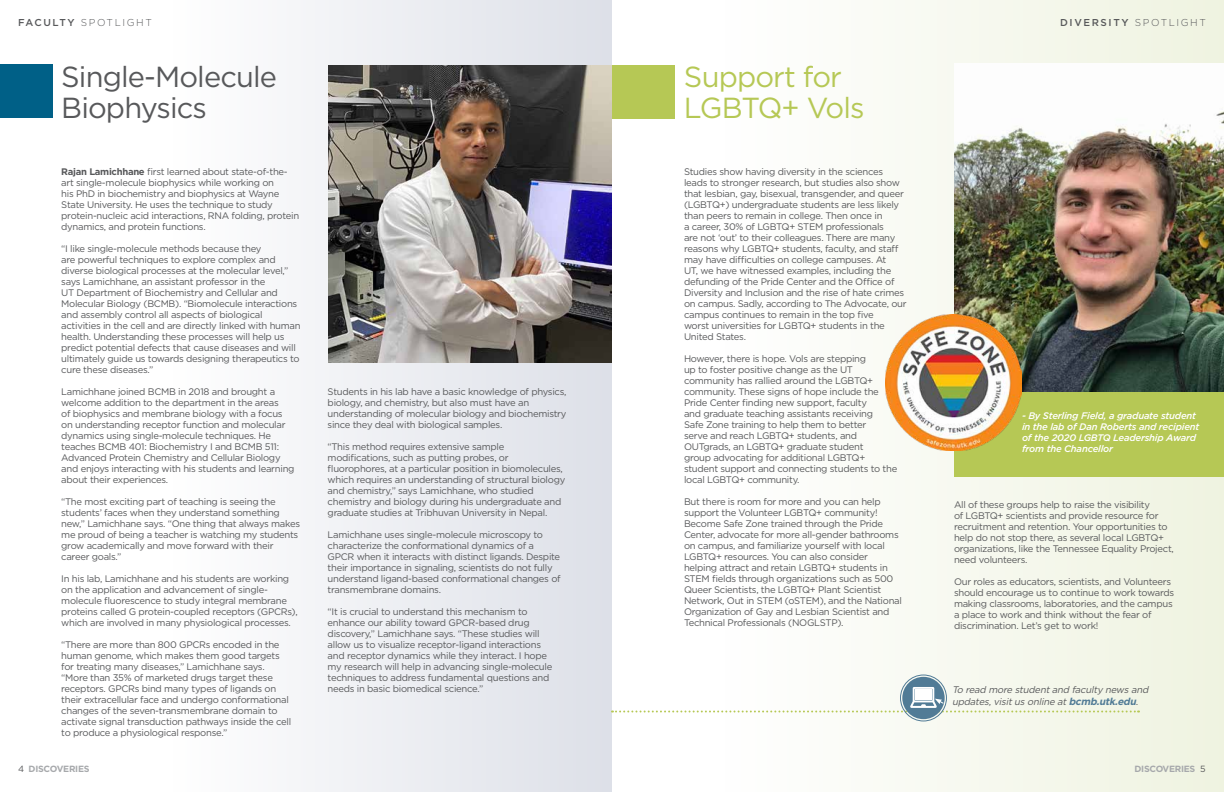
<style>
.page{position:relative;width:1224px;height:792px;background:#fff}
.page>*{position:absolute;margin:0;border:0;box-sizing:border-box;transform-origin:0 0}
.t1{font:29px/31px "Gotham";letter-spacing:-.03em;color:#58595b}
.t2{font:29px/31px "Gotham";letter-spacing:-.03em;color:#b6c855}
.t3{font:500 10px "Gotham";letter-spacing:.16em;color:#58595b}
.t4{font:300 10px "Gotham";letter-spacing:.16em;color:#58595b}
.t5{font:9.5px/11px "Gotham";letter-spacing:-.03em;color:#58595b}
.t6{font:italic 500 9.5px/11px "Gotham";letter-spacing:-.02em;color:#fff}
.t7{font:italic 9.5px/12px "Gotham";color:#58595b}
.t8{font:700 9px "Gotham";letter-spacing:-.03em;color:#a7a9ac}
.s1{font-weight:500}
.s2{font-weight:300}
.s3{font-weight:700}
.s4{font-weight:400;color:#58595b}
.s5{font-weight:700;font-size:10px;color:#517b96}
</style>
<div class="page">
<div style="left:171px;top:0;width:441px;height:792px;background:linear-gradient(to right,#fff,#dcdfe7)"></div>
<div style="left:723px;top:0;width:501px;height:792px;background:linear-gradient(to right,#fefefe,#eff3e0)"></div>
<div style="left:954px;top:304px;width:270px;height:173px;background:#b6c855"></div>
<div style="left:0;top:64px;width:52px;height:54px;background:#006087"></div>
<div style="left:612px;top:65px;width:63px;height:54px;background:#b6c855"></div>
<img style="left:954px;top:63px;width:270px;height:329px">
<img style="left:328px;top:66px;width:284px;height:296px">
<div style="left:902px;top:677px;width:43px;height:42px;background:#517b96;border-radius:50%"></div>
<div style="left:900px;top:675px;width:47px;height:46px;border:1px solid #517b96;border-radius:50%"></div>
<svg style="left:612px;top:687px;width:527px;height:26px"></svg>
<img style="left:886px;top:315px;width:136px;height:136px">
<p class="t4" style="left:18px;top:16px;width:135px"><span class="s1">FACULTY</span> SPOTLIGHT</p>
<p class="t3" style="left:1060px;top:16px;width:147px">DIVERSITY <span class="s2">SPOTLIGHT</span></p>
<h1 class="t1" style="left:61px;top:61px;width:217px">Single-Molecule<br>Biophysics</h1>
<h1 class="t2" style="left:684px;top:61px;width:182px">Support for<br>LGBTQ+ Vols</h1>
<p class="t5" style="left:61px;top:166px;width:239px"><span class="s3">Rajan Lamichhane</span> first learned about state-of-the&shy;art single-molecule biophysics while working on<br>his PhD in biochemistry and biophysics at Wayne State University. He uses the technique to study protein-nucleic acid interactions, RNA folding, protein dynamics, and protein functions.</p>
<p class="t5" style="left:61px;top:243px;width:241px">“I like single-molecule methods because they<br>are powerful techniques to explore complex and diverse biological processes at the molecular level,” says Lamichhane, an assistant professor in the<br>UT Department of Biochemistry and Cellular and Molecular Biology (BCMB). “Biomolecule interactions and assembly control all aspects of biological activities in the cell and are directly linked with human health. Understanding these processes will help us predict potential defects that cause diseases and will ultimately guide us towards designing therapeutics to cure these diseases.”</p>
<p class="t5" style="left:61px;top:386px;width:235px">Lamichhane joined BCMB in 2018 and brought a welcome addition to the department in the areas<br>of biophysics and membrane biology with a focus on understanding receptor function and molecular dynamics using single-molecule techniques. He teaches BCMB 401: Biochemistry I and BCMB 511:<br>Advanced Protein Chemistry and Cellular Biology and enjoys interacting with his students and learning about their experiences.</p>
<p class="t5" style="left:61px;top:496px;width:240px">“The most exciting part of teaching is seeing the students’ faces when they understand something new,” Lamichhane says. “One thing that always makes me proud of being a teacher is watching my students grow academically and move forward with their career goals.”</p>
<p class="t5" style="left:61px;top:573px;width:238px">In his lab, Lamichhane and his students are working on the application and advancement of single&shy;molecule fluorescence to study integral membrane proteins called G protein-coupled receptors (GPCRs), which are involved in many physiological processes.</p>
<p class="t5" style="left:61px;top:639px;width:231px">“There are more than 800 GPCRs encoded in the human genome, which makes them good targets for treating many diseases,” Lamichhane says. “More than 35% of marketed drugs target these receptors. GPCRs bind many types of ligands on their extracellular face and undergo conformational changes of the seven-transmembrane domain to activate signal transduction pathways inside the cell to produce a physiological response.”</p>
<p class="t8" style="left:18px;top:763px;width:73px"><span class="s4">4</span> DISCOVERIES</p>
<p class="t5" style="left:328px;top:386px;width:240px">Students in his lab have a basic knowledge of physics, biology, and chemistry, but also must have an understanding of molecular biology and biochemistry since they deal with biological samples.</p>
<p class="t5" style="left:328px;top:441px;width:239px">“This method requires extensive sample modifications, such as putting probes, or fluorophores, at a particular position in biomolecules, which requires an understanding of structural biology and chemistry,” says Lamichhane, who studied chemistry and biology during his undergraduate and graduate studies at Tribhuvan University in Nepal.</p>
<p class="t5" style="left:328px;top:529px;width:235px">Lamichhane uses single-molecule microscopy to characterize the conformational dynamics of a GPCR when it interacts with distinct ligands. Despite their importance in signaling, scientists do not fully understand ligand-based conformational changes of transmembrane domains.</p>
<p class="t5" style="left:328px;top:606px;width:226px">“It is crucial to understand this mechanism to enhance our ability toward GPCR-based drug discovery,” Lamichhane says. “These studies will allow us to visualize receptor-ligand interactions and receptor dynamics while they interact. I hope my research will help in advancing single-molecule techniques to address fundamental questions and needs in basic biomedical science.”</p>
<p class="t5" style="left:684px;top:166px;width:224px">Studies show having diversity in the sciences leads to stronger research, but studies also show that lesbian, gay, bisexual, transgender, and queer (LGBTQ+) undergraduate students are less likely than peers to remain in college. Then once in<br>a career, 30% of LGBTQ+ STEM professionals<br>are not ‘out’ to their colleagues. There are many reasons why LGBTQ+ students, faculty, and staff may have difficulties on college campuses. At<br>UT, we have witnessed examples, including the defunding of the Pride Center and the Office of Diversity and Inclusion and the rise of hate crimes on campus. Sadly, according to The Advocate, our campus continues to remain in the top five<br>worst universities for LGBTQ+ students in the United States.</p>
<p class="t5" style="left:684px;top:353px;width:215px">However, there is hope. Vols are stepping<br>up to foster positive change as the UT community has rallied around the LGBTQ+ community. These signs of hope include the Pride Center finding new support, faculty<br>and graduate teaching assistants receiving<br>Safe Zone training to help them to better<br>serve and reach LGBTQ+ students, and OUTgrads, an LGBTQ+ graduate student<br>group advocating for additional LGBTQ+ student support and connecting students to the local LGBTQ+ community.</p>
<p class="t5" style="left:684px;top:496px;width:219px">But there is room for more and you can help support the Volunteer LGBTQ+ community!<br>Become Safe Zone trained through the Pride Center, advocate for more all-gender bathrooms on campus, and familiarize yourself with local LGBTQ+ resources. You can also consider helping attract and retain LGBTQ+ students in STEM fields through organizations such as 500<br>Queer Scientists, the LGBTQ+ Plant Scientist Network, Out in STEM (oSTEM), and the National Organization of Gay and Lesbian Scientist and Technical Professionals (NOGLSTP).</p>
<p class="t5" style="left:954px;top:499px;width:221px">All of these groups help to raise the visibility<br>of LGBTQ+ scientists and provide resource for recruitment and retention. Your opportunities to help do not stop there, as several local LGBTQ+ organizations, like the Tennessee Equality Project, need volunteers.</p>
<p class="t6" style="left:1022px;top:410px;width:179px">- By Sterling Field, a graduate student in the lab of Dan Roberts and recipient of the 2020 LGBTQ Leadership Award from the Chancellor</p>
<p class="t5" style="left:954px;top:576px;width:222px">Our roles as educators, scientists, and Volunteers should encourage us to continue to work towards making classrooms, laboratories, and the campus a place to work and think without the fear of discrimination. Let’s get to work!</p>
<p class="t7" style="left:952px;top:683px;width:200px">To read more studentand faculty newsand updates,visitusonline at<span class="s5">bcmb.utk.edu</span>.</p>
<p class="t8" style="left:1134px;top:763px;width:73px">DISCOVERIES <span class="s4">5</span></p>
</div>
